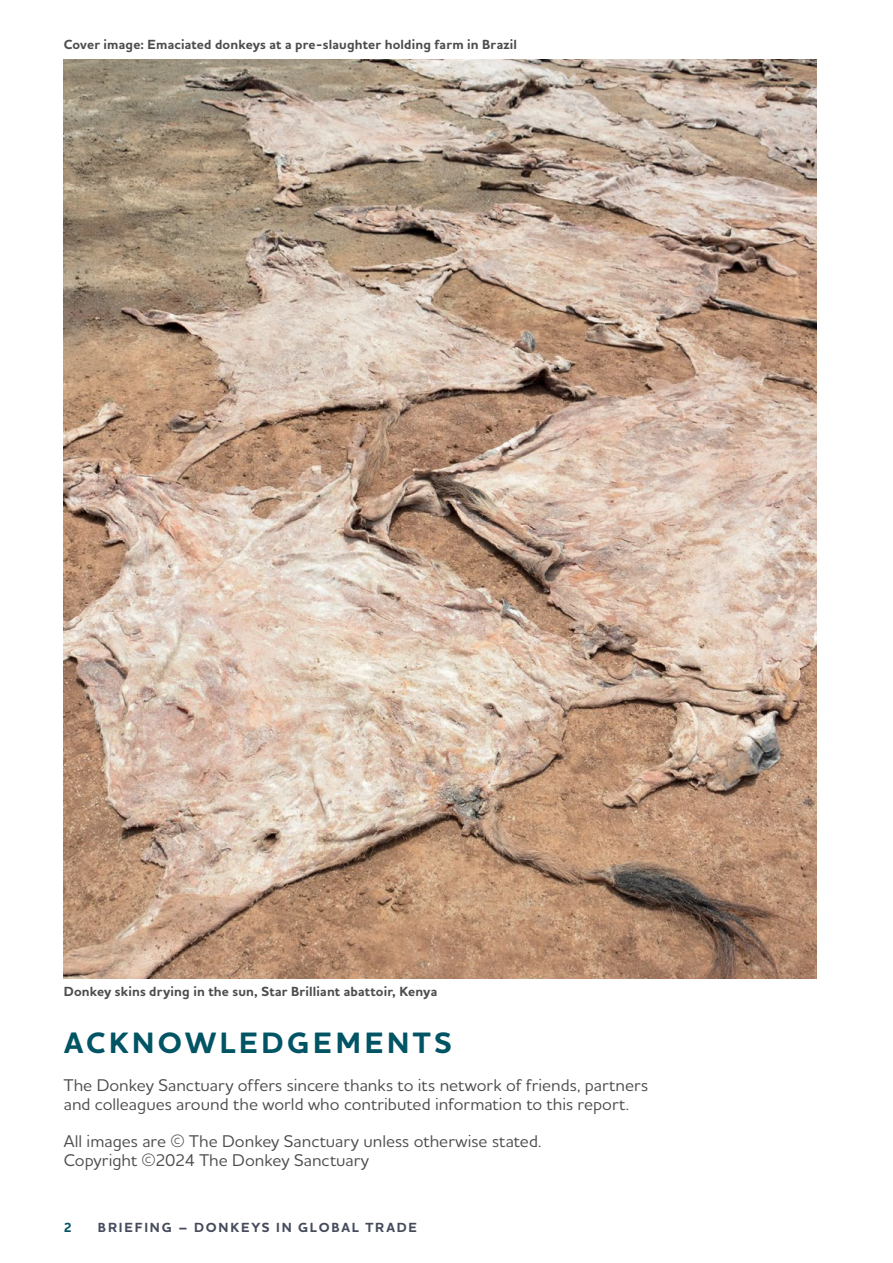
<style>
.page{position:relative;width:893px;height:1263px;background:#fff}
.page>*{position:absolute;margin:0;border:0;box-sizing:border-box;transform-origin:0 0}
.t1{font:700 30px "Houschka Alt Pro";letter-spacing:.115em;color:#005464}
.t2{font:500 17.25px/18.8px "Houschka Alt Pro";color:#4d4d4f}
.t3{font:700 13.5px "Houschka Alt Pro";letter-spacing:.01em;color:#4d4d4f}
.t4{font:700 13.5px "Houschka Alt Pro";letter-spacing:.135em;color:#474c5d}
.t5{font:700 13.5px "Houschka Alt Pro";color:#005464}
</style>
<div class="page">
<img style="left:64px;top:60px;width:752px;height:918px">
<p class="t3" style="left:64px;top:36px;width:455px">Cover image: Emaciated donkeys at a pre-slaughter holding farm in Brazil</p>
<p class="t3" style="left:64px;top:983px;width:375px">Donkey skins drying in the sun, Star Brilliant abattoir, Kenya</p>
<h1 class="t1" style="left:64px;top:1024px;width:389px">ACKNOWLEDGEMENTS</h1>
<p class="t2" style="left:64px;top:1075px;width:586px">The Donkey Sanctuary offers sincere thanks to its network of friends, partners and colleagues around the world who contributed information to this report.</p>
<p class="t2" style="left:64px;top:1131px;width:479px">All images are © The Donkey Sanctuary unless otherwise stated.<br>Copyright ©2024 The Donkey Sanctuary</p>
<p class="t5" style="left:64px;top:1219px;width:10px">2</p>
<p class="t4" style="left:98px;top:1219px;width:321px">BRIEFING – DONKEYS IN GLOBAL TRADE</p>
</div>
